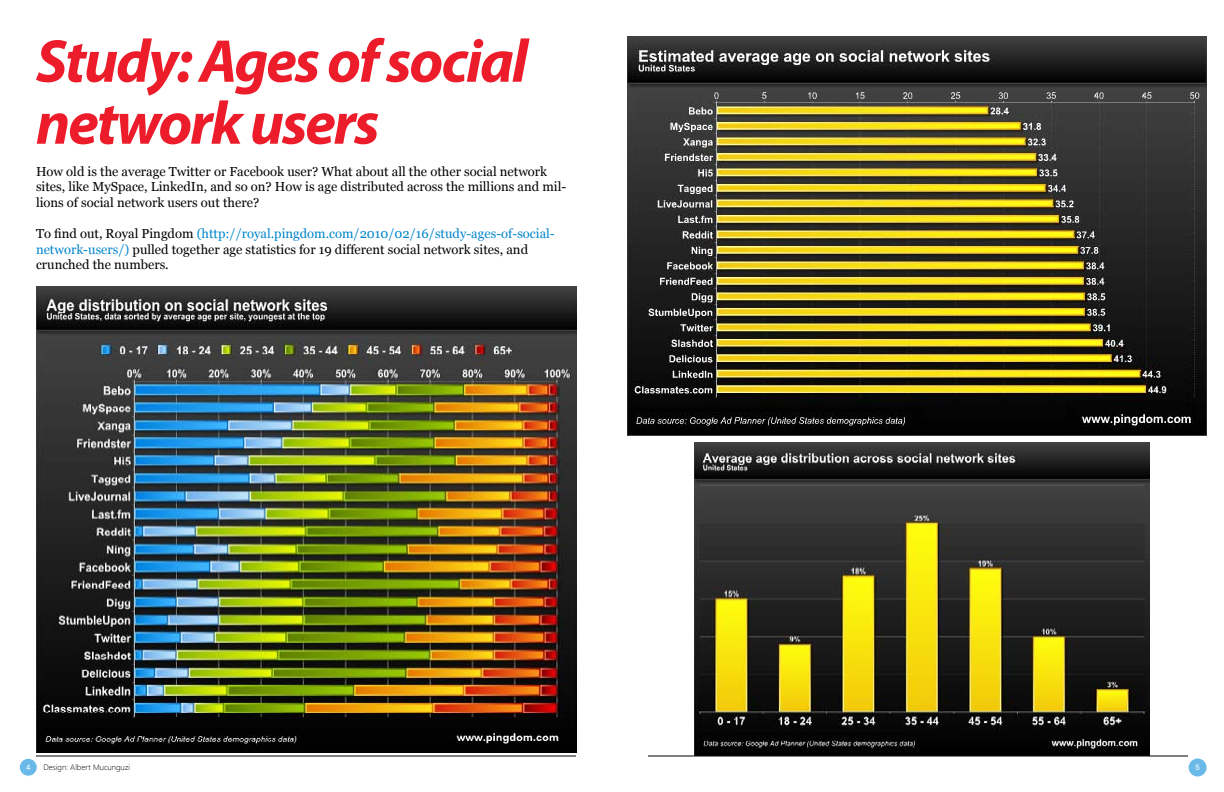
<style>
.page{position:relative;width:1224px;height:792px;background:#fff}
.page>*{position:absolute;margin:0;border:0;box-sizing:border-box;transform-origin:0 0}
.t1{font:italic 700 61px/62px "Myriad Pro";letter-spacing:-.035em;color:#ed1c2a}
.t2{font:13px/15.6px "Georgia";color:#000}
.t3{font:300 8px "Segoe UI";color:#000}
.t4{font:8px "Swiss 721 BT";color:#fff}
.s1{color:#0085cc}
</style>
<div class="page">
<hr style="left:648px;top:756px;width:540px;height:1px;background:#000">
<div style="left:1189px;top:759px;width:18px;height:17px;background:#69bae8;border-radius:50%"></div>
<hr style="left:36px;top:756px;width:540px;height:1px;background:#000">
<div style="left:19px;top:758px;width:18px;height:18px;background:#69bae8;border-radius:50%"></div>
<div style="left:19px;top:758px;width:19px;height:19px;border:1px solid #fff;border-radius:50%"></div>
<img style="left:694px;top:442px;width:456px;height:314px">
<img style="left:36px;top:287px;width:540px;height:465px">
<img style="left:627px;top:36px;width:580px;height:400px">
<h1 class="t1" style="left:36px;top:28px;width:493px">Study: Ages of social network users</h1>
<p class="t2" style="left:36px;top:164px;width:532px">How old is the average Twitter or Facebook user? What about all the other social network sites, like MySpace, LinkedIn, and so on? How is age distributed across the millions and mil&shy;lions of social network users out there?</p>
<p class="t2" style="left:36px;top:226px;width:520px">To find out, Royal Pingdom <span class="s1">(http://royal.pingdom.com/2010/02/16/study-ages-of-social&shy;network-users/)</span> pulled together age statistics for 19 different social network sites, and crunched the numbers.</p>
<p class="t4" style="left:26px;top:762px;width:6px">4</p>
<p class="t3" style="left:43px;top:762px;width:88px">Design: Albert Mucunguzi</p>
<p class="t4" style="left:1196px;top:762px;width:6px">5</p>
</div>
